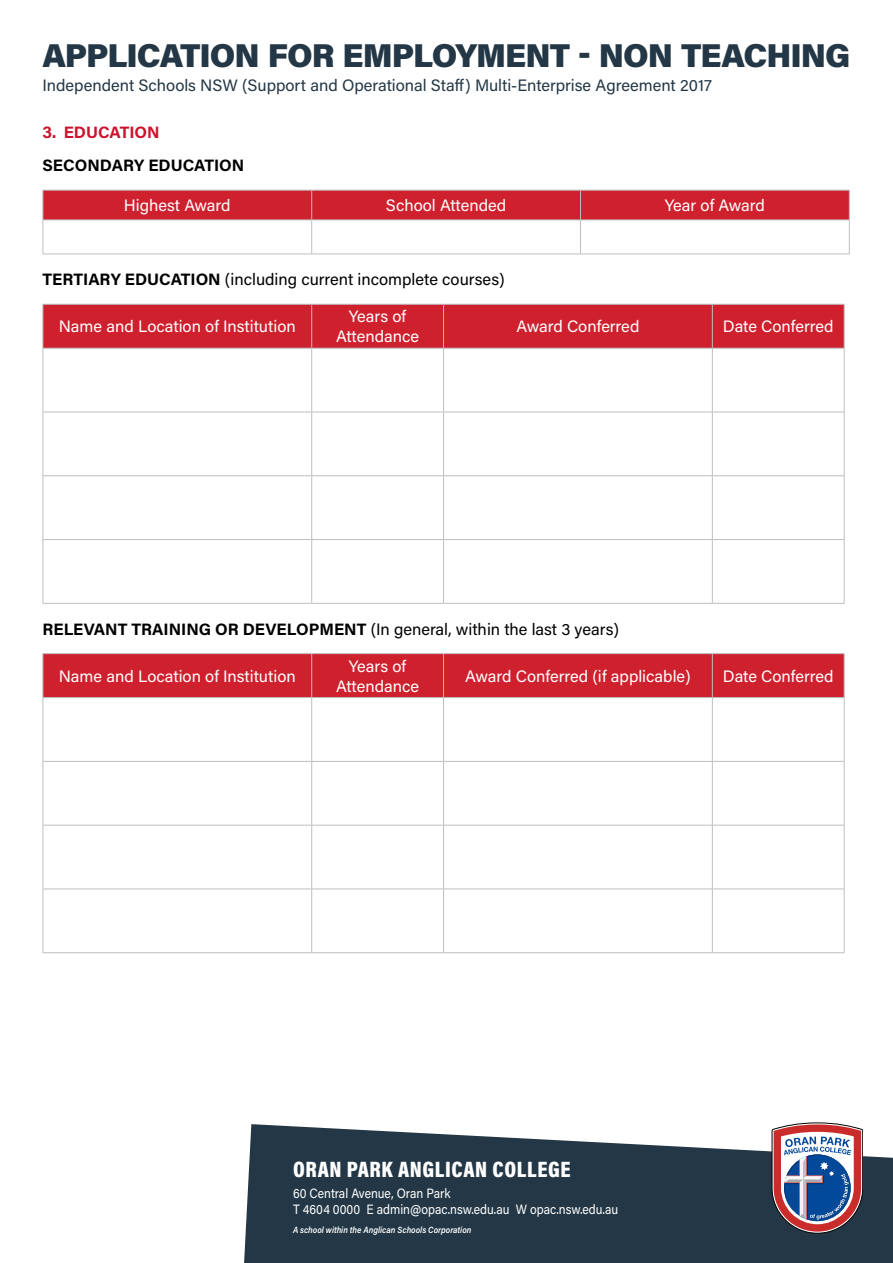
<style>
.page{position:relative;width:893px;height:1263px;background:#fff}
.page>*{position:absolute;margin:0;border:0;box-sizing:border-box;transform-origin:0 0}
.t1{font:900 33px "Acumin Pro";letter-spacing:-.03em;color:#233746}
.t2{font:900 22.5px "Acumin Pro Cond";letter-spacing:.03em;color:#fff}
.t3{font:16.5px/19.8px "Acumin Pro";color:#fff;text-align:center}
.t4{font:16.5px "Acumin Pro";color:#000}
.t5{font:16.5px "Acumin Pro";color:#233746}
.t6{font:700 16.5px "Acumin Pro";color:#000}
.t7{font:700 16.5px "Acumin Pro";color:#cd122d}
.t8{font:13.5px/16.2px "Acumin Pro";color:#fff;scale:.9 1}
.t9{font:italic 600 9px "Acumin Pro";color:#fff;scale:.9 1}
.s1{font-weight:700}
</style>
<div class="page">
<svg style="left:244px;top:1124px;width:649px;height:139px;fill:#233746"></svg>
<svg style="left:772px;top:1123px;width:91px;height:110px"></svg>
<div style="left:44px;top:191px;width:805px;height:29px;background:#cf202e"></div>
<hr style="left:43px;top:190px;width:269px;height:1px;background:#bcbec0">
<hr style="left:43px;top:190px;width:1px;height:30px;background:#bcbec0">
<hr style="left:312px;top:190px;width:268px;height:1px;background:#bcbec0">
<hr style="left:311px;top:190px;width:1px;height:30px;background:#bcbec0">
<hr style="left:580px;top:190px;width:270px;height:1px;background:#bcbec0">
<hr style="left:580px;top:190px;width:1px;height:30px;background:#bcbec0">
<hr style="left:849px;top:190px;width:1px;height:30px;background:#bcbec0">
<hr style="left:43px;top:220px;width:269px;height:1px;background:#bcbec0">
<hr style="left:43px;top:220px;width:1px;height:34px;background:#bcbec0">
<hr style="left:312px;top:220px;width:268px;height:1px;background:#bcbec0">
<hr style="left:311px;top:220px;width:1px;height:34px;background:#bcbec0">
<hr style="left:580px;top:220px;width:270px;height:1px;background:#bcbec0">
<hr style="left:580px;top:220px;width:1px;height:34px;background:#bcbec0">
<hr style="left:849px;top:220px;width:1px;height:34px;background:#bcbec0">
<hr style="left:43px;top:254px;width:269px;height:1px;background:#bcbec0">
<hr style="left:312px;top:254px;width:268px;height:1px;background:#bcbec0">
<hr style="left:580px;top:254px;width:270px;height:1px;background:#bcbec0">
<div style="left:44px;top:305px;width:800px;height:43px;background:#cf202e"></div>
<hr style="left:43px;top:304px;width:269px;height:1px;background:#bcbec0">
<hr style="left:43px;top:305px;width:1px;height:43px;background:#bcbec0">
<hr style="left:312px;top:304px;width:131px;height:1px;background:#bcbec0">
<hr style="left:311px;top:305px;width:1px;height:43px;background:#bcbec0">
<hr style="left:443px;top:304px;width:269px;height:1px;background:#bcbec0">
<hr style="left:443px;top:305px;width:1px;height:43px;background:#bcbec0">
<hr style="left:712px;top:304px;width:132px;height:1px;background:#bcbec0">
<hr style="left:712px;top:305px;width:1px;height:43px;background:#bcbec0">
<hr style="left:844px;top:305px;width:1px;height:43px;background:#bcbec0">
<hr style="left:43px;top:348px;width:269px;height:1px;background:#bcbec0">
<hr style="left:43px;top:349px;width:1px;height:63px;background:#bcbec0">
<hr style="left:312px;top:348px;width:131px;height:1px;background:#bcbec0">
<hr style="left:311px;top:349px;width:1px;height:63px;background:#bcbec0">
<hr style="left:443px;top:348px;width:269px;height:1px;background:#bcbec0">
<hr style="left:443px;top:349px;width:1px;height:63px;background:#bcbec0">
<hr style="left:712px;top:348px;width:132px;height:1px;background:#bcbec0">
<hr style="left:712px;top:349px;width:1px;height:63px;background:#bcbec0">
<hr style="left:844px;top:349px;width:1px;height:63px;background:#bcbec0">
<hr style="left:43px;top:412px;width:269px;height:1px;background:#bcbec0">
<hr style="left:43px;top:412px;width:1px;height:63px;background:#bcbec0">
<hr style="left:312px;top:412px;width:131px;height:1px;background:#bcbec0">
<hr style="left:311px;top:412px;width:1px;height:63px;background:#bcbec0">
<hr style="left:443px;top:412px;width:269px;height:1px;background:#bcbec0">
<hr style="left:443px;top:412px;width:1px;height:63px;background:#bcbec0">
<hr style="left:712px;top:412px;width:132px;height:1px;background:#bcbec0">
<hr style="left:712px;top:412px;width:1px;height:63px;background:#bcbec0">
<hr style="left:844px;top:412px;width:1px;height:63px;background:#bcbec0">
<hr style="left:43px;top:475px;width:269px;height:1px;background:#bcbec0">
<hr style="left:43px;top:476px;width:1px;height:63px;background:#bcbec0">
<hr style="left:312px;top:475px;width:131px;height:1px;background:#bcbec0">
<hr style="left:311px;top:476px;width:1px;height:63px;background:#bcbec0">
<hr style="left:443px;top:475px;width:269px;height:1px;background:#bcbec0">
<hr style="left:443px;top:476px;width:1px;height:63px;background:#bcbec0">
<hr style="left:712px;top:475px;width:132px;height:1px;background:#bcbec0">
<hr style="left:712px;top:476px;width:1px;height:63px;background:#bcbec0">
<hr style="left:844px;top:476px;width:1px;height:63px;background:#bcbec0">
<hr style="left:43px;top:539px;width:269px;height:1px;background:#bcbec0">
<hr style="left:43px;top:540px;width:1px;height:63px;background:#bcbec0">
<hr style="left:312px;top:539px;width:131px;height:1px;background:#bcbec0">
<hr style="left:311px;top:540px;width:1px;height:63px;background:#bcbec0">
<hr style="left:443px;top:539px;width:269px;height:1px;background:#bcbec0">
<hr style="left:443px;top:540px;width:1px;height:63px;background:#bcbec0">
<hr style="left:712px;top:539px;width:132px;height:1px;background:#bcbec0">
<hr style="left:712px;top:540px;width:1px;height:63px;background:#bcbec0">
<hr style="left:844px;top:540px;width:1px;height:63px;background:#bcbec0">
<hr style="left:43px;top:603px;width:269px;height:1px;background:#bcbec0">
<hr style="left:312px;top:603px;width:131px;height:1px;background:#bcbec0">
<hr style="left:443px;top:603px;width:269px;height:1px;background:#bcbec0">
<hr style="left:712px;top:603px;width:132px;height:1px;background:#bcbec0">
<div style="left:44px;top:654px;width:800px;height:43px;background:#cf202e"></div>
<hr style="left:43px;top:653px;width:269px;height:1px;background:#bcbec0">
<hr style="left:43px;top:654px;width:1px;height:43px;background:#bcbec0">
<hr style="left:312px;top:653px;width:131px;height:1px;background:#bcbec0">
<hr style="left:311px;top:654px;width:1px;height:43px;background:#bcbec0">
<hr style="left:443px;top:653px;width:269px;height:1px;background:#bcbec0">
<hr style="left:443px;top:654px;width:1px;height:43px;background:#bcbec0">
<hr style="left:712px;top:653px;width:132px;height:1px;background:#bcbec0">
<hr style="left:712px;top:654px;width:1px;height:43px;background:#bcbec0">
<hr style="left:844px;top:654px;width:1px;height:43px;background:#bcbec0">
<hr style="left:43px;top:697px;width:269px;height:1px;background:#bcbec0">
<hr style="left:43px;top:698px;width:1px;height:63px;background:#bcbec0">
<hr style="left:312px;top:697px;width:131px;height:1px;background:#bcbec0">
<hr style="left:311px;top:698px;width:1px;height:63px;background:#bcbec0">
<hr style="left:443px;top:697px;width:269px;height:1px;background:#bcbec0">
<hr style="left:443px;top:698px;width:1px;height:63px;background:#bcbec0">
<hr style="left:712px;top:697px;width:132px;height:1px;background:#bcbec0">
<hr style="left:712px;top:698px;width:1px;height:63px;background:#bcbec0">
<hr style="left:844px;top:698px;width:1px;height:63px;background:#bcbec0">
<hr style="left:43px;top:761px;width:269px;height:1px;background:#bcbec0">
<hr style="left:43px;top:762px;width:1px;height:63px;background:#bcbec0">
<hr style="left:312px;top:761px;width:131px;height:1px;background:#bcbec0">
<hr style="left:311px;top:762px;width:1px;height:63px;background:#bcbec0">
<hr style="left:443px;top:761px;width:269px;height:1px;background:#bcbec0">
<hr style="left:443px;top:762px;width:1px;height:63px;background:#bcbec0">
<hr style="left:712px;top:761px;width:132px;height:1px;background:#bcbec0">
<hr style="left:712px;top:762px;width:1px;height:63px;background:#bcbec0">
<hr style="left:844px;top:762px;width:1px;height:63px;background:#bcbec0">
<hr style="left:43px;top:825px;width:269px;height:1px;background:#bcbec0">
<hr style="left:43px;top:825px;width:1px;height:63px;background:#bcbec0">
<hr style="left:312px;top:825px;width:131px;height:1px;background:#bcbec0">
<hr style="left:311px;top:825px;width:1px;height:63px;background:#bcbec0">
<hr style="left:443px;top:825px;width:269px;height:1px;background:#bcbec0">
<hr style="left:443px;top:825px;width:1px;height:63px;background:#bcbec0">
<hr style="left:712px;top:825px;width:132px;height:1px;background:#bcbec0">
<hr style="left:712px;top:825px;width:1px;height:63px;background:#bcbec0">
<hr style="left:844px;top:825px;width:1px;height:63px;background:#bcbec0">
<hr style="left:43px;top:888px;width:269px;height:1px;background:#bcbec0">
<hr style="left:43px;top:889px;width:1px;height:63px;background:#bcbec0">
<hr style="left:312px;top:888px;width:131px;height:1px;background:#bcbec0">
<hr style="left:311px;top:889px;width:1px;height:63px;background:#bcbec0">
<hr style="left:443px;top:888px;width:269px;height:1px;background:#bcbec0">
<hr style="left:443px;top:889px;width:1px;height:63px;background:#bcbec0">
<hr style="left:712px;top:888px;width:132px;height:1px;background:#bcbec0">
<hr style="left:712px;top:889px;width:1px;height:63px;background:#bcbec0">
<hr style="left:844px;top:889px;width:1px;height:63px;background:#bcbec0">
<hr style="left:43px;top:952px;width:269px;height:1px;background:#bcbec0">
<hr style="left:312px;top:952px;width:131px;height:1px;background:#bcbec0">
<hr style="left:443px;top:952px;width:269px;height:1px;background:#bcbec0">
<hr style="left:712px;top:952px;width:132px;height:1px;background:#bcbec0">
<h1 class="t1" style="left:43px;top:32px;width:809px">APPLICATION FOR EMPLOYMENT - NON TEACHING</h1>
<p class="t5" style="left:43px;top:74px;width:671px">Independent Schools NSW (Support and Operational Staff) Multi-Enterprise Agreement 2017</p>
<p class="t7" style="left:43px;top:121px;width:119px">3. EDUCATION</p>
<p class="t6" style="left:43px;top:154px;width:203px">SECONDARY EDUCATION</p>
<p class="t3" style="left:124px;top:195px;width:108px">Highest Award</p>
<p class="t3" style="left:386px;top:195px;width:122px">School Attended</p>
<p class="t3" style="left:665px;top:195px;width:102px">Year of Award</p>
<p class="t4" style="left:43px;top:268px;width:464px"><span class="s1">TERTIARY EDUCATION</span> (including current incomplete courses)</p>
<p class="t3" style="left:59px;top:316px;width:238px">Name and Location of Institution</p>
<p class="t3" style="left:336px;top:306px;width:85px">Years of<br>Attendance</p>
<p class="t3" style="left:516px;top:316px;width:125px">Award Conferred</p>
<p class="t3" style="left:723px;top:316px;width:112px">Date Conferred</p>
<p class="t4" style="left:43px;top:617px;width:578px"><span class="s1">RELEVANT TRAINING OR DEVELOPMENT</span> (In general, within the last 3 years)</p>
<p class="t3" style="left:59px;top:665px;width:238px">Name and Location of Institution</p>
<p class="t3" style="left:336px;top:655px;width:85px">Years of<br>Attendance</p>
<p class="t3" style="left:465px;top:665px;width:227px">Award Conferred (if applicable)</p>
<p class="t3" style="left:723px;top:665px;width:112px">Date Conferred</p>
<h2 class="t2" style="left:293px;top:1155px;width:279px">ORAN PARK ANGLICAN COLLEGE</h2>
<p class="t8" style="left:293px;top:1184px;width:363px">60 Central Avenue, Oran Park<br>T 4604 0000 E admin@opac.nsw.edu.au W opac.nsw.edu.au</p>
<p class="t9" style="left:293px;top:1224px;width:200px">A school within the Anglican Schools Corporation</p>
</div>
